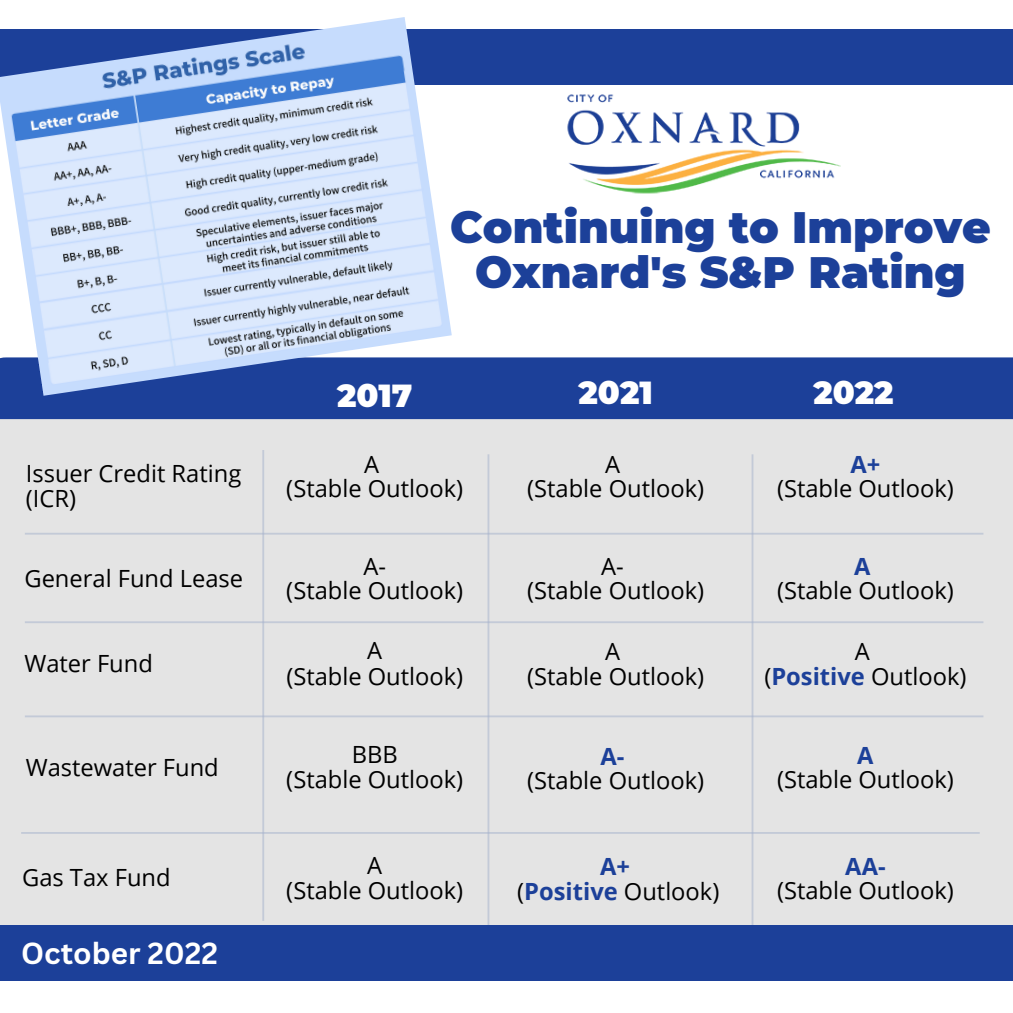
<style>
.page{position:relative;width:1013px;height:1013px;background:#fff}
.page>*{position:absolute;margin:0;border:0;box-sizing:border-box;transform-origin:0 0}
.t1{font:900 43.88px/45.6px "Montserrat";color:#1c4099;text-align:center}
.t2{font:900 31.88px "Montserrat";color:#fff}
.t3{font:700 29.62px "Canva Sans";color:#fff}
.t4{font:700 23.75px/24.4px "Open Sans";color:#1c4099;text-align:center}
.t5{font:23.75px "Open Sans";color:#000}
.t6{font:23.62px/24px "Open Sans";color:#000;text-align:center}
.t7{font:700 23.62px "Open Sans";color:#1c4099}
.s1{font-weight:400;color:#000}
.s2{font-weight:700;color:#1c4099}
</style>
<div class="page">
<div style="left:0;top:357px;width:1012px;height:62px;background:#1c4099"></div>
<div style="left:0;top:419px;width:1012px;height:506px;background:#e4e4e4"></div>
<hr style="left:25px;top:533px;width:958px;height:1px;background:#a3b0cb">
<hr style="left:25px;top:621px;width:958px;height:2px;background:#a3b0cb">
<hr style="left:25px;top:715px;width:958px;height:2px;background:#a3b0cb">
<hr style="left:21px;top:832px;width:958px;height:1px;background:#a3b0cb">
<div style="left:0;top:29px;width:1012px;height:55px;background:#1c4099"></div>
<img style="left:0;top:17px;width:452px;height:379px">
<img style="left:567px;top:94px;width:273px;height:100px">
<hr style="left:262px;top:450px;width:2px;height:470px;background:#a3b0cb">
<hr style="left:487px;top:454px;width:2px;height:471px;background:#a3b0cb">
<hr style="left:751px;top:454px;width:2px;height:471px;background:#a3b0cb">
<div style="left:0;top:925px;width:1012px;height:55px;background:#1c4099"></div>
<h1 class="t1" style="left:450px;top:204px;width:542px">Continuing to Improve<br>Oxnard's S&amp;P Rating</h1>
<p class="t6" style="left:26px;top:460px;width:217px;line-height:25.1px;text-align:left">Issuer Credit Rating (ICR)</p>
<p class="t6" style="left:24px;top:565px;width:220px">General Fund Lease</p>
<p class="t6" style="left:24px;top:651px;width:130px">Water Fund</p>
<h2 class="t2" style="left:337px;top:376px;width:77px">2017</h2>
<h2 class="t2" style="left:578px;top:373px;width:76px">2021</h2>
<p class="t6" style="left:286px;top:452px;width:178px">A<br>(Stable Outlook)</p>
<p class="t6" style="left:286px;top:554px;width:178px">A-<br>(Stable Outlook)</p>
<p class="t6" style="left:286px;top:637px;width:178px;line-height:25.1px">A<br>(Stable Outlook)</p>
<p class="t6" style="left:527px;top:452px;width:178px">A<br>(Stable Outlook)</p>
<p class="t6" style="left:527px;top:554px;width:178px">A-<br>(Stable Outlook)</p>
<p class="t6" style="left:527px;top:639px;width:178px">A<br>(Stable Outlook)</p>
<p class="t6" style="left:26px;top:754px;width:194px">Wastewater Fund</p>
<p class="t6" style="left:286px;top:741px;width:178px;line-height:25.1px">BBB<br>(Stable Outlook)</p>
<p class="t6" style="left:22px;top:865px;width:150px">Gas Tax Fund</p>
<p class="t6" style="left:286px;top:852px;width:178px;line-height:25.1px">A<br>(Stable Outlook)</p>
<p class="t3" style="left:21px;top:932px;width:198px">October 2022</p>
<p class="t4" style="left:600px;top:743px;width:25px">A-</p>
<p class="t5" style="left:527px;top:764px;width:178px">(Stable Outlook)</p>
<p class="t4" style="left:517px;top:854px;width:204px">A+<br><span class="s1">(</span>Positive <span class="s1">Outlook)</span></p>
<h2 class="t2" style="left:813px;top:373px;width:82px">2022</h2>
<p class="t7" style="left:850px;top:448px;width:31px">A+</p>
<p class="t6" style="left:777px;top:476px;width:178px">(Stable Outlook)</p>
<p class="t7" style="left:854px;top:550px;width:18px">A</p>
<p class="t6" style="left:777px;top:578px;width:178px">(Stable Outlook)</p>
<p class="t6" style="left:764px;top:639px;width:204px">A<br>(<span class="s2">Positive</span> Outlook)</p>
<p class="t7" style="left:857px;top:739px;width:18px">A</p>
<p class="t6" style="left:777px;top:767px;width:178px">(Stable Outlook)</p>
<p class="t7" style="left:845px;top:849px;width:42px">AA-</p>
<p class="t6" style="left:777px;top:877px;width:178px">(Stable Outlook)</p>
</div>
